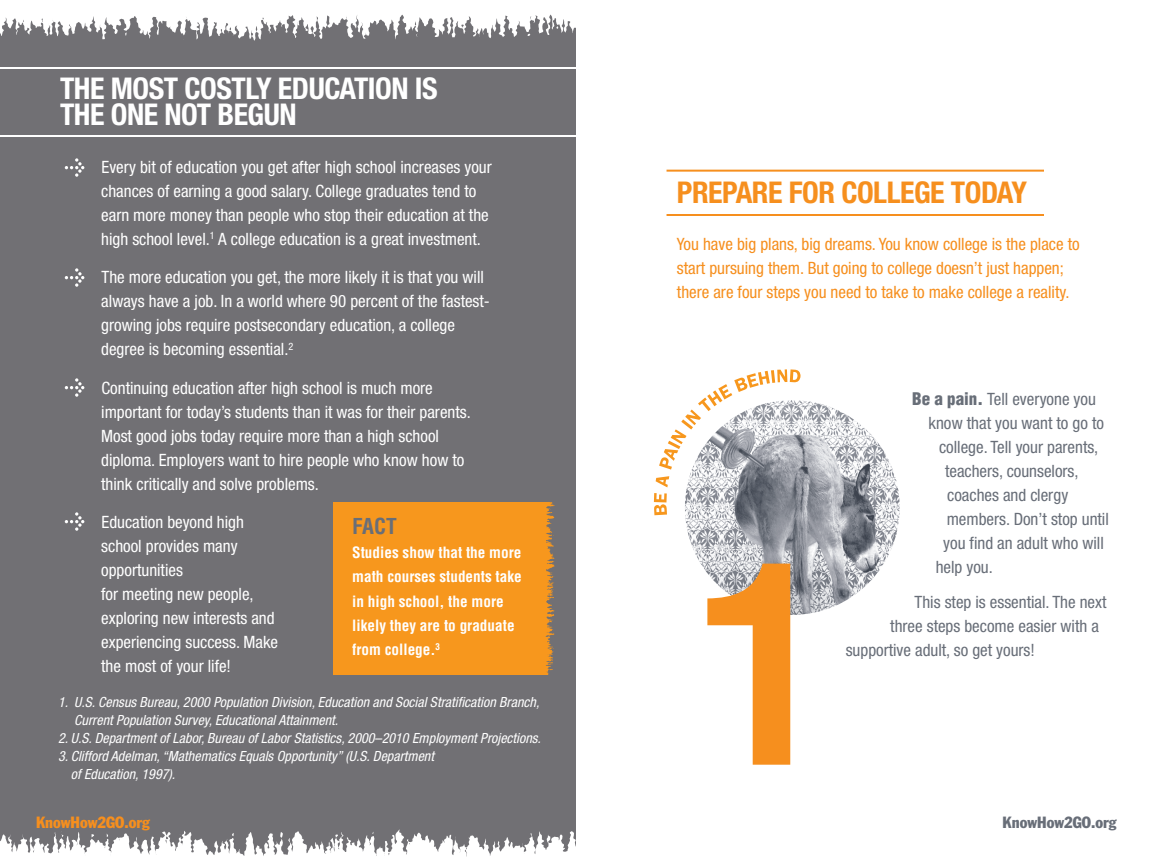
<style>
.page{position:relative;width:1152px;height:864px;background:#fff}
.page>*{position:absolute;margin:0;border:0;box-sizing:border-box;transform-origin:0 0}
.t1{font:700 condensed 268.2px "Helvetica";color:#f68f1e}
.t2{font:700 condensed 30px/26px "Helvetica Neue";letter-spacing:-.015em;color:#fff}
.t3{font:700 condensed 30px "Helvetica Neue";letter-spacing:-.015em;color:#f68f1e}
.t4{font:700 condensed 21.4px "Helvetica";color:#686e78}
.t5{font:condensed 17px/24px "Helvetica Neue";color:#fff}
.t6{font:condensed 17px "Helvetica Neue";color:#686e78}
.t7{font:condensed 17px/24px "Helvetica Neue";color:#f68f1e}
.t8{font:condensed 16px "Franklin Gothic";color:#f68f1e}
.t9{font:condensed 16px "Franklin Gothic";color:#686e78}
.t10{font:700 condensed 15.2px/24.4px "Helvetica";color:#fff}
.t11{font:italic condensed 14px/18px "Helvetica Neue";letter-spacing:.005em;color:#fff}
.s1{font-family:"Helvetica";font-weight:900}
</style>
<div class="page">
<div style="left:0;top:15px;width:576px;height:842px;background:#717074"></div>
<img style="left:685px;top:400px;width:215px;height:215px;border-radius:50%">
<svg style="left:654px;top:493px;width:13px;height:22px"></svg>
<svg style="left:656px;top:476px;width:13px;height:11px"></svg>
<svg style="left:659px;top:369px;width:142px;height:101px"></svg>
<div style="left:334px;top:502px;width:221px;height:173px;background:#f7971d"></div>
<div style="left:0;top:67px;width:576px;height:70px;background:#717074"></div>
<hr style="left:667px;top:170px;width:377px;height:2px;background:#f68f1e">
<hr style="left:667px;top:214px;width:377px;height:2px;background:#f68f1e">
<div style="left:59px;top:152px;width:31px;height:31px;background:#717074;border-radius:50%"></div>
<svg style="left:65px;top:158px;width:19px;height:19px"></svg>
<div style="left:59px;top:262px;width:31px;height:31px;background:#717074;border-radius:50%"></div>
<svg style="left:65px;top:268px;width:19px;height:19px"></svg>
<div style="left:59px;top:372px;width:31px;height:31px;background:#717074;border-radius:50%"></div>
<svg style="left:65px;top:378px;width:19px;height:19px"></svg>
<div style="left:59px;top:506px;width:31px;height:31px;background:#717074;border-radius:50%"></div>
<svg style="left:65px;top:512px;width:19px;height:19px"></svg>
<h2 class="t2" style="left:60px;top:78px;width:379px">THE MOST COSTLY EDUCATION IS<br>THE ONE NOT BEGUN</h2>
<p class="t5" style="left:101px;top:156px;width:392px">Every bit of education you get after high school increases your chances of earning a good salary. College graduates tend to earn more money than people who stop their education at the high school level.<sup>1</sup> A college education is a great investment.</p>
<p class="t5" style="left:101px;top:267px;width:390px">The more education you get, the more likely it is that you will always have a job. In a world where 90 percent of the fastest&shy;growing jobs require postsecondary education, a college degree is becoming essential.<sup>2</sup></p>
<p class="t5" style="left:101px;top:377px;width:371px">Continuing education after high school is much more important for today’s students than it was for their parents.<br>Most good jobs today require more than a high school diploma. Employers want to hire people who know how to think critically and solve problems.</p>
<p class="t5" style="left:101px;top:511px;width:178px">Education beyond high school provides many opportunities<br>for meeting new people, exploring new interests and experiencing success. Make the most of your life!</p>
<h2 class="t3" style="left:677px;top:181px;width:352px">PREPARE FOR COLLEGE TODAY</h2>
<p class="t7" style="left:677px;top:234px;width:404px">You have big plans, big dreams. You know college is the place to start pursuing them. But going to college doesn’t just happen; there are four steps you need to take to make college a reality.</p>
<p class="t6" style="left:912px;top:393px;width:185px"><span class="s1">Be a pain.</span> Tell everyone you</p>
<p class="t6" style="left:929px;top:417px;width:177px">know that you want to go to</p>
<p class="t6" style="left:939px;top:441px;width:161px">college. Tell your parents,</p>
<p class="t6" style="left:945px;top:465px;width:135px">teachers, counselors,</p>
<p class="t6" style="left:947px;top:489px;width:123px">coaches and clergy</p>
<p class="t6" style="left:947px;top:513px;width:164px">members. Don’t stop until</p>
<p class="t6" style="left:943px;top:537px;width:162px">you find an adult who will</p>
<p class="t6" style="left:936px;top:561px;width:59px">help you.</p>
<p class="t6" style="left:915px;top:596px;width:193px">This step is essential. The next</p>
<p class="t6" style="left:890px;top:620px;width:210px">three steps become easier with a</p>
<p class="t6" style="left:846px;top:644px;width:191px">supportive adult, so get yours!</p>
<p class="t4" style="left:352px;top:514px;width:46px">FACT</p>
<p class="t10" style="left:352px;top:541px;width:171px">Studies show that the more math courses students take in high school, the more likely they are to graduate from college.<sup>3</sup></p>
<p class="t11" style="left:74px;top:694px;width:467px;text-indent:-16px">1. U.S. Census Bureau, 2000 Population Division, Education and Social Stratification Branch,<br>Current Population Survey, Educational Attainment.</p>
<p class="t11" style="left:58px;top:730px;width:485px">2. U.S. Department of Labor, Bureau of Labor Statistics, 2000–2010 Employment Projections.</p>
<p class="t11" style="left:71px;top:748px;width:365px;text-indent:-13px">3. Clifford Adelman, “Mathematics Equals Opportunity” (U.S. Department of Education, 1997).</p>
<p class="t8" style="left:36px;top:817px;width:115px">KnowHow2GO.org</p>
<p class="t9" style="left:1003px;top:817px;width:115px">KnowHow2GO.org</p>
<h1 class="t1" style="left:696px;top:515px;width:136px">1</h1>
</div>
